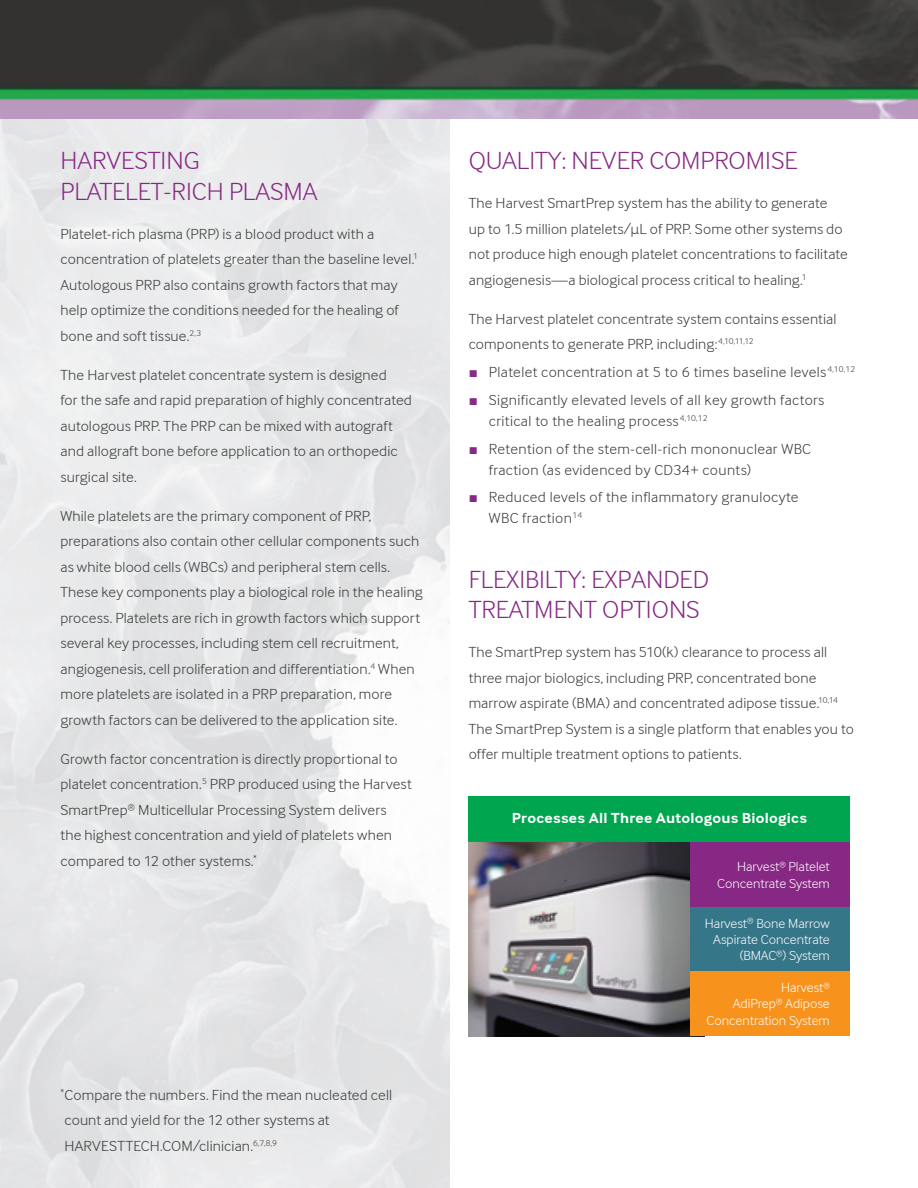
<style>
.page{position:relative;width:918px;height:1188px;background:#fff}
.page>*{position:absolute;margin:0;border:0;box-sizing:border-box;transform-origin:0 0}
.Paragraph_Heads{font:300 25.5px/30.6px "Terumo BCT";color:#872884}
.Body_Copy{font:300 15px/25.5px "Terumo BCT";letter-spacing:.01em;color:#363937}
.t1{font:700 15px "Terumo BCT";letter-spacing:.015em;color:#fff}
.t2{font:300 13.5px/16.2px "Terumo BCT";color:#fff;text-align:right}
.s1{font-family:"Times New Roman";font-weight:400;color:#872884}
</style>
<div class="page">
<img style="left:0;top:0;width:918px;height:119px">
<div style="left:469px;top:796px;width:381px;height:50px;background:#00a54f"></div>
<img style="left:469px;top:843px;width:222px;height:193px">
<div style="left:691px;top:843px;width:159px;height:64px;background:#872884"></div>
<div style="left:691px;top:907px;width:159px;height:65px;background:#367689"></div>
<div style="left:691px;top:972px;width:159px;height:64px;background:#f7931d"></div>
<p class="Paragraph_Heads" style="left:60px;top:145px;width:259px">HARVESTING<br>PLATELET-RICH PLASMA</p>
<p class="Body_Copy" style="left:60px;top:221px;width:359px">Platelet-rich plasma (PRP) is a blood product with a concentration of platelets greater than the baseline level.<sup>1<br></sup>Autologous PRP also contains growth factors that may help optimize the conditions needed for the healing of bone and soft tissue.<sup>2,3</sup></p>
<p class="Body_Copy" style="left:60px;top:362px;width:353px">The Harvest platelet concentrate system is designed<br>for the safe and rapid preparation of highly concentrated autologous PRP. The PRP can be mixed with autograft and allograft bone before application to an orthopedic surgical site.</p>
<p class="Body_Copy" style="left:60px;top:503px;width:364px">While platelets are the primary component of PRP, preparations also contain other cellular components such as white blood cells (WBCs) and peripheral stem cells.<br>These key components play a biological role in the healing process. Platelets are rich in growth factors which support several key processes, including stem cell recruitment, angiogenesis, cell proliferation and differentiation.<sup>4</sup> When more platelets are isolated in a PRP preparation, more growth factors can be delivered to the application site.</p>
<p class="Body_Copy" style="left:60px;top:746px;width:353px">Growth factor concentration is directly proportional to platelet concentration.<sup>5</sup> PRP produced using the Harvest SmartPrep<sup>®</sup> Multicellular Processing System delivers<br>the highest concentration and yield of platelets when compared to 12 other systems.<sup>*</sup></p>
<p class="Body_Copy" style="left:60px;top:1082px;width:333px"><sup>*</sup>Compare the numbers. Find the mean nucleated cell count and yield for the 12 other systems at<br>HARVESTTECH.COM/clinician.<sup>6,7,8,9</sup></p>
<p class="Paragraph_Heads" style="left:469px;top:145px;width:330px">QUALITY: NEVER COMPROMISE</p>
<p class="Body_Copy" style="left:469px;top:191px;width:381px">The Harvest SmartPrep system has the ability to generate<br>up to 1.5 million platelets/µL of PRP. Some other systems do not produce high enough platelet concentrations to facilitate angiogenesis—a biological process critical to healing.<sup>1</sup></p>
<p class="Body_Copy" style="left:469px;top:306px;width:369px">The Harvest platelet concentrate system contains essential components to generate PRP, including:<sup>4,10,11,12</sup></p>
<p class="Body_Copy" style="left:469px;top:359px;width:388px"><span class="s1">■</span> Platelet concentration at 5 to 6 times baseline levels<sup>4,10,12</sup></p>
<p class="Body_Copy" style="left:489px;top:389px;width:337px;line-height:21px;text-indent:-20px"><span class="s1">■</span> Significantly elevated levels of all key growth factors critical to the healing process<sup>4,10,12</sup></p>
<p class="Body_Copy" style="left:489px;top:438px;width:324px;line-height:21px;text-indent:-20px"><span class="s1">■</span> Retention of the stem-cell-rich mononuclear WBC fraction (as evidenced by CD34+ counts)</p>
<p class="Body_Copy" style="left:489px;top:487px;width:311px;line-height:21px;text-indent:-20px"><span class="s1">■</span> Reduced levels of the inflammatory granulocyte<br>WBC fraction<sup>14</sup></p>
<p class="Paragraph_Heads" style="left:469px;top:564px;width:242px">FLEXIBILTY: EXPANDED<br>TREATMENT OPTIONS</p>
<p class="Body_Copy" style="left:469px;top:640px;width:387px">The SmartPrep system has 510(k) clearance to process all three major biologics, including PRP, concentrated bone marrow aspirate (BMA) and concentrated adipose tissue.<sup>10,14<br></sup>The SmartPrep System is a single platform that enables you to offer multiple treatment options to patients.</p>
<p class="t1" style="left:512px;top:810px;width:297px">Processes All Three Autologous Biologics</p>
<p class="t2" style="left:717px;top:859px;width:114px">Harvest<sup>®</sup> Platelet<br>Concentrate System</p>
<p class="t2" style="left:705px;top:915px;width:126px">Harvest<sup>®</sup> Bone Marrow<br>Aspirate Concentrate (BMAC<sup>®</sup>) System</p>
<p class="t2" style="left:707px;top:980px;width:125px">Harvest<sup>®<br></sup>AdiPrep<sup>®</sup> Adipose<br>Concentration System</p>
</div>
